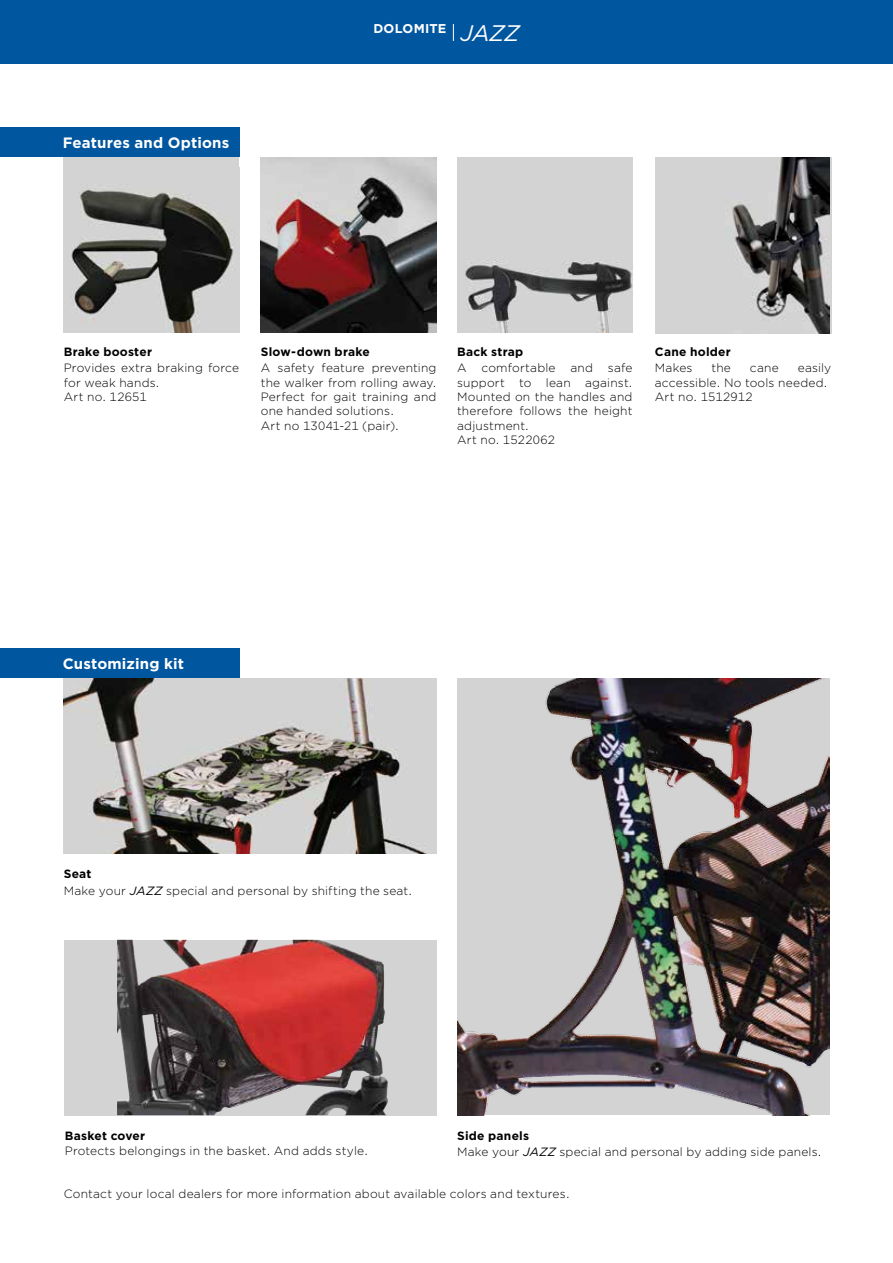
<style>
.page{position:relative;width:893px;height:1263px;background:#fff}
.page>*{position:absolute;margin:0;border:0;box-sizing:border-box;transform-origin:0 0}
.t1{font:700 15px "Gotham";letter-spacing:.01em;color:#fff}
.t2{font:700 12.75px "Gotham";letter-spacing:.015em;color:#fff}
.t3{font:300 12px/14.4px "Gotham";letter-spacing:.015em;color:#000}
.t4{font:700 12px "Gotham";letter-spacing:.02em;color:#000}
.s1{font-weight:400;font-style:italic;font-size:22.5px}
.s2{font-weight:700}
.s3{font-weight:400;font-style:italic}
</style>
<div class="page">
<div style="left:64px;top:157px;width:175px;height:176px;background:#d4d3d3"></div>
<img style="left:71px;top:189px;width:163px;height:144px">
<img style="left:261px;top:157px;width:176px;height:176px">
<div style="left:0;top:128px;width:239px;height:29px;background:#00569f"></div>
<div style="left:655px;top:157px;width:176px;height:177px;background:#d4d3d3"></div>
<img style="left:732px;top:157px;width:97px;height:177px">
<div style="left:64px;top:940px;width:373px;height:175px;background:#d4d3d3"></div>
<img style="left:117px;top:940px;width:271px;height:175px">
<img style="left:64px;top:678px;width:373px;height:176px">
<img style="left:457px;top:678px;width:372px;height:437px">
<div style="left:457px;top:157px;width:175px;height:176px;background:#d4d3d3"></div>
<img style="left:465px;top:260px;width:167px;height:73px">
<div style="left:0;top:648px;width:239px;height:30px;background:#00569f"></div>
<div style="left:0;top:0;width:893px;height:64px;background:#00569f"></div>
<svg style="left:453px;top:24px;width:1px;height:17px"></svg>
<p class="t1" style="left:63px;top:133px;width:168px">Features and Options</p>
<p class="t2" style="left:373px;top:20px;width:148px">DOLOMITE <span class="s1">JAZZ</span></p>
<p class="t4" style="left:64px;top:343px;width:90px">Brake booster</p>
<p class="t3" style="left:64px;top:360px;width:177px">Provides extra braking force for weak hands.<br>Art no. 12651</p>
<p class="t4" style="left:261px;top:343px;width:111px">Slow-down brake</p>
<p class="t3" style="left:261px;top:360px;width:177px">A safety feature preventing the walker from rolling away.<br>Perfect for gait training and one handed solutions.<br>Art no 13041-21 (pair).</p>
<p class="t4" style="left:457px;top:343px;width:68px">Back strap</p>
<p class="t3" style="left:457px;top:360px;width:177px">A comfortable and safe support to lean against.<br>Mounted on the handles and therefore follows the height adjustment.<br>Art no. 1522062</p>
<p class="t4" style="left:655px;top:343px;width:78px">Cane holder</p>
<p class="t3" style="left:655px;top:360px;width:39px">Makes</p>
<p class="t3" style="left:711px;top:360px;width:21px">the</p>
<p class="t3" style="left:750px;top:360px;width:30px">cane</p>
<p class="t3" style="left:655px;top:360px;width:178px;text-indent:143px">easily accessible. No tools needed.<br>Art no. 1512912</p>
<p class="t1" style="left:63px;top:654px;width:123px">Customizing kit</p>
<p class="t3" style="left:64px;top:865px;width:350px;line-height:16.5px"><span class="s2">Seat<br></span>Make your <span class="s3">JAZZ</span> special and personal by shifting the seat.</p>
<p class="t4" style="left:65px;top:1127px;width:82px">Basket cover</p>
<p class="t3" style="left:65px;top:1143px;width:305px">Protects belongings in the basket. And adds style.</p>
<p class="t3" style="left:457px;top:1127px;width:366px;line-height:16.5px"><span class="s2">Side panels<br></span>Make your <span class="s3">JAZZ</span> special and personal by adding side panels.</p>
<p class="t3" style="left:64px;top:1186px;width:507px">Contact your local dealers for more information about available colors and textures.</p>
</div>
